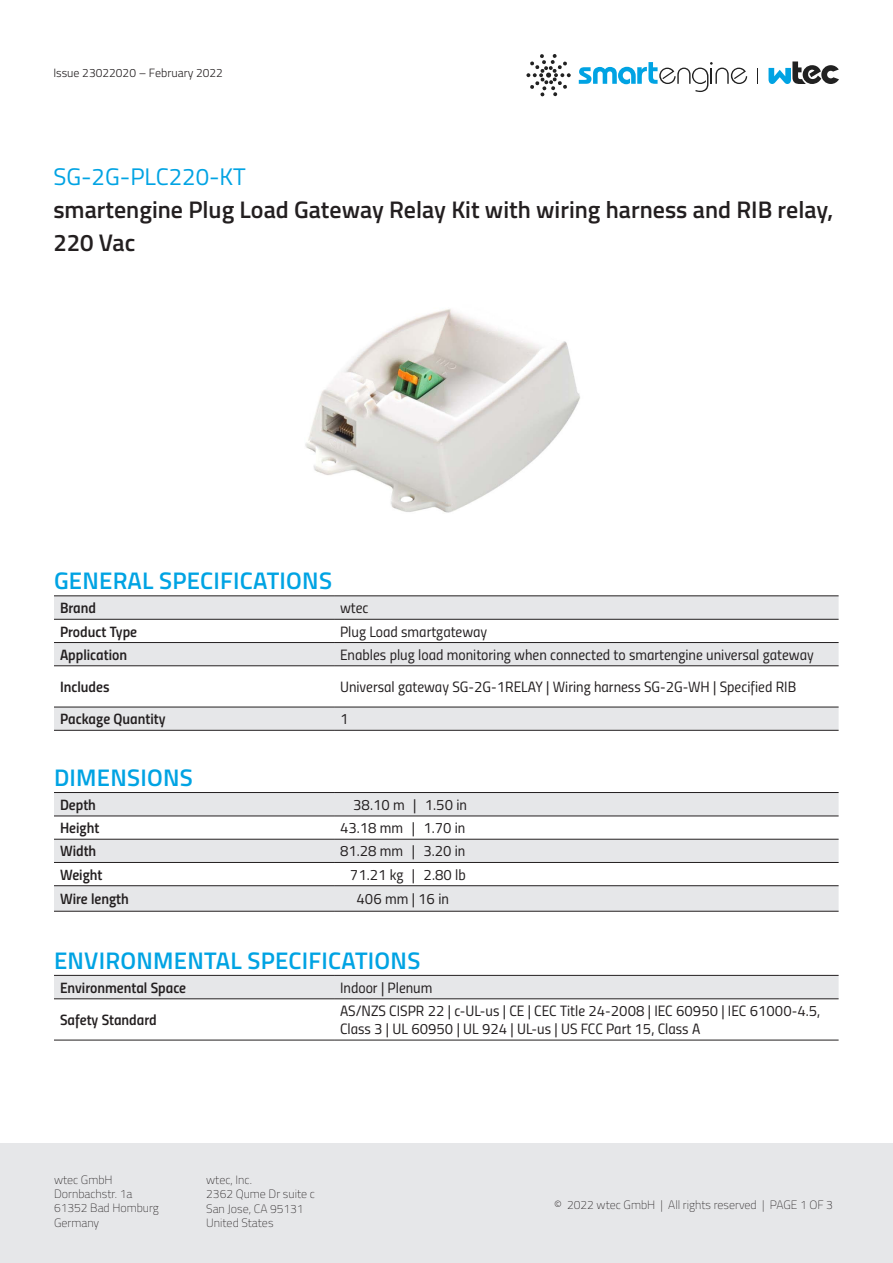
<style>
.page{position:relative;width:893px;height:1263px;background:#fff}
.page>*{position:absolute;margin:0;border:0;box-sizing:border-box;transform-origin:0 0}
.t1{font:600 24px/33px "Titillium";color:#231f20}
.t2{font:600 24px "Titillium";letter-spacing:.01em;color:#00a3e3}
.t3{font:24px "Titillium";color:#00a3e3}
.t4{font:15px/18px "Titillium Regular Upright";color:#231f20}
.t5{font:15px "Titillium Semibold Upright";color:#231f20}
.t6{font:100 12px/14.4px "Titillium";color:#231f20}
.t7{font:300 12px "Titillium";color:#231f20}
</style>
<div class="page">
<div style="left:0;top:1144px;width:893px;height:119px;background:#e6e7e9"></div>
<svg style="left:768px;top:61px;width:71px;height:23px"></svg>
<svg style="left:757px;top:68px;width:1px;height:16px"></svg>
<svg style="left:579px;top:62px;width:168px;height:30px"></svg>
<svg style="left:526px;top:54px;width:45px;height:43px"></svg>
<img style="left:305px;top:309px;width:275px;height:204px">
<div style="left:54px;top:596px;width:785px;height:134px;background:#e6e7e9"></div>
<svg style="left:54px;top:620px;width:785px;height:87px"></svg>
<hr style="left:54px;top:619px;width:280px;height:1px;background:#231f20">
<hr style="left:334px;top:619px;width:505px;height:1px;background:#231f20">
<hr style="left:54px;top:642px;width:280px;height:1px;background:#231f20">
<hr style="left:334px;top:642px;width:505px;height:1px;background:#231f20">
<hr style="left:54px;top:665px;width:280px;height:1px;background:#231f20">
<hr style="left:334px;top:665px;width:505px;height:1px;background:#231f20">
<hr style="left:54px;top:707px;width:280px;height:1px;background:#231f20">
<hr style="left:334px;top:707px;width:505px;height:1px;background:#231f20">
<hr style="left:54px;top:730px;width:280px;height:1px;background:#231f20">
<hr style="left:334px;top:730px;width:505px;height:1px;background:#231f20">
<hr style="left:54px;top:595px;width:280px;height:1px;background:#231f20">
<hr style="left:334px;top:595px;width:505px;height:1px;background:#231f20">
<svg style="left:54px;top:976px;width:785px;height:64px"></svg>
<hr style="left:54px;top:998px;width:280px;height:1px;background:#231f20">
<hr style="left:334px;top:998px;width:505px;height:1px;background:#231f20">
<hr style="left:54px;top:1040px;width:280px;height:1px;background:#231f20">
<hr style="left:334px;top:1040px;width:505px;height:1px;background:#231f20">
<hr style="left:54px;top:975px;width:280px;height:1px;background:#231f20">
<hr style="left:334px;top:975px;width:505px;height:1px;background:#231f20">
<div style="left:54px;top:793px;width:785px;height:118px;background:#e6e7e9"></div>
<svg style="left:54px;top:817px;width:785px;height:68px"></svg>
<hr style="left:54px;top:816px;width:280px;height:1px;background:#231f20">
<hr style="left:334px;top:816px;width:505px;height:1px;background:#231f20">
<hr style="left:54px;top:839px;width:280px;height:1px;background:#231f20">
<hr style="left:334px;top:839px;width:505px;height:1px;background:#231f20">
<hr style="left:54px;top:862px;width:280px;height:1px;background:#231f20">
<hr style="left:334px;top:862px;width:505px;height:1px;background:#231f20">
<hr style="left:54px;top:885px;width:280px;height:1px;background:#231f20">
<hr style="left:334px;top:885px;width:505px;height:1px;background:#231f20">
<hr style="left:54px;top:911px;width:280px;height:1px;background:#231f20">
<hr style="left:334px;top:911px;width:505px;height:1px;background:#231f20">
<hr style="left:54px;top:792px;width:280px;height:1px;background:#231f20">
<hr style="left:334px;top:792px;width:505px;height:1px;background:#231f20">
<p class="t7" style="left:53px;top:64px;width:171px">Issue 23022020 – February 2022</p>
<p class="t3" style="left:53px;top:159px;width:194px">SG-2G-PLC220-KT</p>
<p class="t1" style="left:53px;top:192px;width:782px">smartengine Plug Load Gateway Relay Kit with wiring harness and RIB relay,<br>220 Vac</p>
<p class="t2" style="left:54px;top:563px;width:280px">GENERAL SPECIFICATIONS</p>
<p class="t5" style="left:60px;top:596px;width:38px">Brand</p>
<p class="t4" style="left:340px;top:598px;width:30px">wtec</p>
<p class="t5" style="left:60px;top:620px;width:79px">Product Type</p>
<p class="t4" style="left:340px;top:621px;width:149px">Plug Load smartgateway</p>
<p class="t5" style="left:60px;top:643px;width:69px">Application</p>
<p class="t4" style="left:340px;top:645px;width:475px">Enables plug load monitoring when connected to smartengine universal gateway</p>
<p class="t5" style="left:60px;top:675px;width:51px">Includes</p>
<p class="t4" style="left:340px;top:677px;width:458px">Universal gateway SG-2G-1RELAY | Wiring harness SG-2G-WH | Specified RIB</p>
<p class="t5" style="left:60px;top:707px;width:107px">Package Quantity</p>
<p class="t4" style="left:340px;top:709px;width:10px">1</p>
<p class="t2" style="left:54px;top:760px;width:140px">DIMENSIONS</p>
<p class="t5" style="left:60px;top:793px;width:37px">Depth</p>
<p class="t4" style="left:353px;top:795px;width:115px">38.10 m | 1.50 in</p>
<p class="t5" style="left:60px;top:816px;width:41px">Height</p>
<p class="t4" style="left:340px;top:818px;width:127px">43.18 mm | 1.70 in</p>
<p class="t5" style="left:60px;top:840px;width:38px">Width</p>
<p class="t4" style="left:340px;top:841px;width:127px">81.28 mm | 3.20 in</p>
<p class="t5" style="left:60px;top:863px;width:44px">Weight</p>
<p class="t4" style="left:350px;top:865px;width:117px">71.21 kg | 2.80 lb</p>
<p class="t5" style="left:60px;top:887px;width:70px">Wire length</p>
<p class="t4" style="left:357px;top:889px;width:94px">406 mm | 16 in</p>
<p class="t2" style="left:54px;top:942px;width:368px">ENVIRONMENTAL SPECIFICATIONS</p>
<p class="t5" style="left:60px;top:976px;width:128px">Environmental Space</p>
<p class="t4" style="left:340px;top:978px;width:94px">Indoor | Plenum</p>
<p class="t5" style="left:60px;top:1008px;width:98px">Safety Standard</p>
<p class="t4" style="left:340px;top:1001px;width:482px">AS/NZS CISPR 22 | c-UL-us | CE | CEC Title 24-2008 | IEC 60950 | IEC 61000-4.5,<br>Class 3 | UL 60950 | UL 924 | UL-us | US FCC Part 15, Class A</p>
<p class="t6" style="left:54px;top:1171px;width:60px">wtec GmbH</p>
<p class="t6" style="left:54px;top:1186px;width:80px">Dornbachstr. 1a</p>
<p class="t6" style="left:54px;top:1200px;width:106px">61352 Bad Homburg</p>
<p class="t6" style="left:54px;top:1215px;width:47px">Germany</p>
<p class="t6" style="left:206px;top:1172px;width:47px">wtec, Inc.</p>
<p class="t6" style="left:206px;top:1186px;width:110px">2362 Qume Dr suite c<br>San Jose, CA 95131</p>
<p class="t6" style="left:206px;top:1215px;width:69px">United States</p>
<p class="t6" style="left:554px;top:1197px;width:280px">© 2022 wtec GmbH | All rights reserved | PAGE 1 OF 3</p>
</div>
